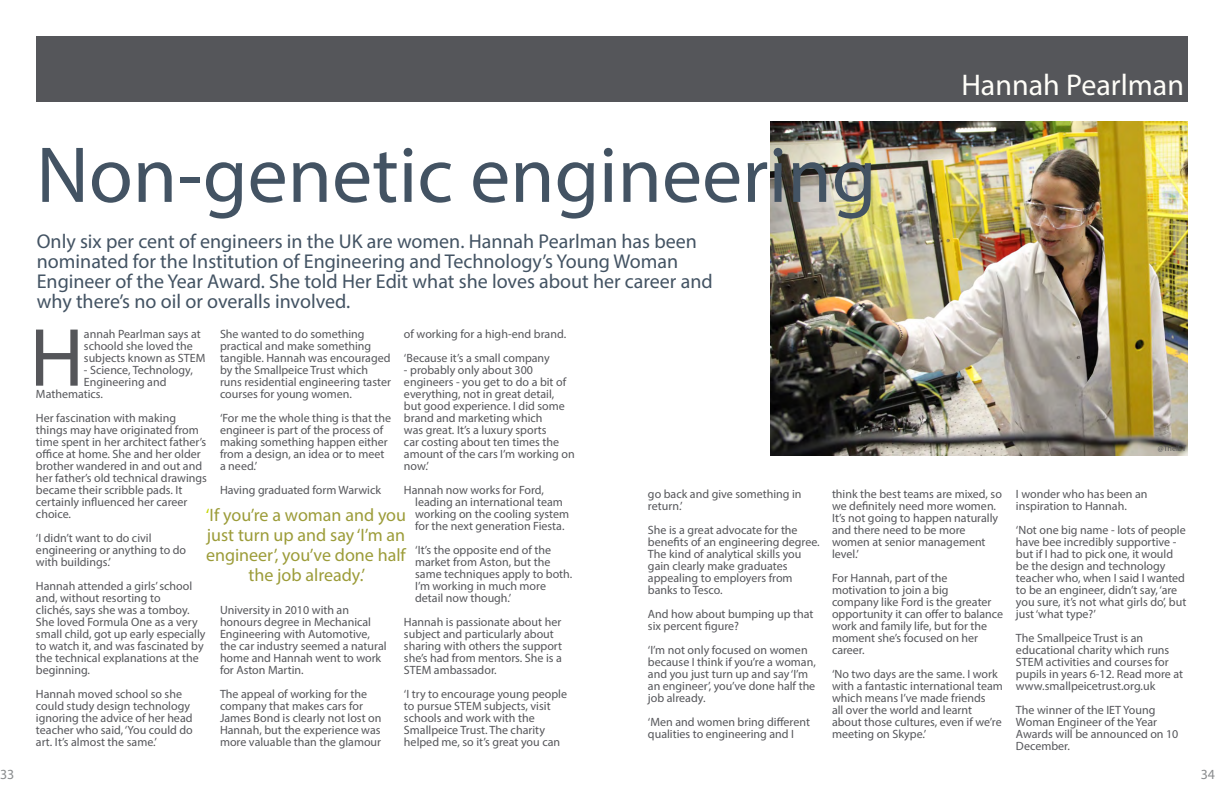
<style>
.page{position:relative;width:1224px;height:792px;background:#fff}
.page>*{position:absolute;margin:0;border:0;box-sizing:border-box;transform-origin:0 0}
.t1{font:83.2px "Myriad Pro";color:#55565a}
.t2{font:80px "Myriad Pro";color:#435363}
.t3{font:30px "Myriad Pro";color:#fffef9}
.t4{font:20px/20px "Myriad Pro";color:#435363}
.t5{font:18px/20px "Myriad Pro";color:#9c9c39;text-align:center}
.t6{font:14px "Myriad Pro";color:#8a8c8e}
.t7{font:12px/12px "Myriad Pro";color:#55565a}
.t8{font:8px "Myriad Pro";color:#55565a}
.s1{color:#c4d600}
</style>
<div class="page">
<div style="left:36px;top:36px;width:548px;height:66px;background:#55565a"></div>
<div style="left:576px;top:36px;width:612px;height:66px;background:#55565a"></div>
<img style="left:770px;top:121px;width:418px;height:335px">
<h2 class="t2" style="left:36px;top:126px;width:842px">Non-genetic engineering</h2>
<h3 class="t3" style="left:961px;top:67px;width:224px">Hannah Pearlman</h3>
<p class="t4" style="left:37px;top:231px;width:677px">Only six per cent of engineers in the UK are women. Hannah Pearlman has been nominated for the Institution of Engineering and Technology’s Young Woman Engineer of the Year Award. She told Her Edit what she loves about her career and why there’s no oil or overalls involved.</p>
<h1 class="t1" style="left:30px;top:306px;width:56px">H</h1>
<p class="t7" style="left:84px;top:327px;width:123px">annah Pearlman says at schoold she loved the subjects known as STEM</p>
<p class="t7" style="left:404px;top:321px;width:164px;line-height:24px">of working for a high-end brand. ‘Because it’s a small company</p>
<p class="t7" style="left:404px;top:363px;width:172px">- probably only about 300 engineers - you get to do a bit of everything, not in great detail,<br>but good experience. I did some brand and marketing which<br>was great. It’s a luxury sports<br>car costing about ten times the amount of the cars I’m working on now.’</p>
<p class="t7" style="left:415px;top:483px;width:155px;text-indent:-11px">Hannah now works for Ford, leading an international team working on the cooling system for the next generation Fiesta.</p>
<p class="t7" style="left:415px;top:543px;width:159px">‘It’s the opposite end of the market from Aston, but the same techniques apply to both.<br>I’m working in much more detail now though.’</p>
<p class="t7" style="left:404px;top:615px;width:160px">Hannah is passionate about her subject and particularly about sharing with others the support she’s had from mentors. She is a<br>STEM ambassador.</p>
<p class="t7" style="left:404px;top:687px;width:165px">‘I try to encourage young people to pursue STEM subjects, visit schools and work with the<br>Smallpeice Trust. The charity helped me, so it’s great you can</p>
<p class="t7" style="left:220px;top:327px;width:173px">She wanted to do something practical and make something tangible. Hannah was encouraged by the Smallpeice Trust which runs residential engineering taster courses for young women.</p>
<p class="t7" style="left:220px;top:411px;width:173px">‘For me the whole thing is that the engineer is part of the process of making something happen either from a design, an idea or to meet a need.’</p>
<p class="t7" style="left:220px;top:483px;width:163px">Having graduated form Warwick</p>
<p class="t7" style="left:84px;top:363px;width:110px">- Science, Technology,</p>
<p class="t7" style="left:84px;top:375px;width:84px">Engineering and</p>
<p class="t7" style="left:36px;top:387px;width:69px">Mathematics.</p>
<p class="t7" style="left:36px;top:411px;width:172px">Her fascination with making things may have originated from time spent in her architect father’s office at home. She and her older brother wandered in and out and her father’s old technical drawings became their scribble pads. It certainly influenced her career choice.</p>
<p class="t7" style="left:36px;top:531px;width:152px">‘I didn’t want to do civil engineering or anything to do with buildings.’</p>
<p class="t7" style="left:36px;top:579px;width:171px">Hannah attended a girls’ school and, without resorting to<br>clichés, says she was a tomboy.<br>She loved Formula One as a very small child, got up early especially to watch it, and was fascinated by the technical explanations at the beginning.</p>
<p class="t7" style="left:36px;top:687px;width:158px">Hannah moved school so she could study design technology ignoring the advice of her head teacher who said, ‘You could do art. It’s almost the same.’</p>
<p class="t7" style="left:648px;top:488px;width:155px">go back and give something in return.’</p>
<p class="t7" style="left:648px;top:524px;width:173px">She is a great advocate for the benefits of an engineering degree.<br>The kind of analytical skills you gain clearly make graduates appealing to employers from banks to Tesco.</p>
<p class="t7" style="left:648px;top:608px;width:167px">And how about bumping up that six percent figure?</p>
<p class="t7" style="left:648px;top:644px;width:169px">‘I’m not only focused on women because I think if you’re a woman, and you just turn up and say ‘I’m an engineer’, you’ve done half the job already.</p>
<p class="t7" style="left:648px;top:716px;width:164px">‘Men and women bring different qualities to engineering and I</p>
<h3 class="t5" style="left:206px;top:505px;width:202px"><span class="s1">‘</span>If you’re a woman and you just turn up and say ‘I’m an engineer’, you’ve done half the job already.’</h3>
<p class="t7" style="left:220px;top:603px;width:168px">University in 2010 with an honours degree in Mechanical<br>Engineering with Automotive, the car industry seemed a natural home and Hannah went to work for Aston Martin.</p>
<p class="t7" style="left:220px;top:687px;width:163px">The appeal of working for the company that makes cars for<br>James Bond is clearly not lost on<br>Hannah, but the experience was more valuable than the glamour</p>
<p class="t8" style="left:1158px;top:443px;width:30px">@TheIET</p>
<p class="t7" style="left:832px;top:488px;width:171px">think the best teams are mixed, so we definitely need more women.<br>It’s not going to happen naturally and there need to be more women at senior management level.’</p>
<p class="t7" style="left:832px;top:572px;width:173px">For Hannah, part of the motivation to join a big<br>company like Ford is the greater opportunity it can offer to balance work and family life, but for the moment she’s focused on her career.</p>
<p class="t7" style="left:832px;top:668px;width:172px">‘No two days are the same. I work with a fantastic international team which means I’ve made friends<br>all over the world and learnt about those cultures, even if we’re meeting on Skype.’</p>
<p class="t7" style="left:1016px;top:488px;width:133px">I wonder who has been an inspiration to Hannah.</p>
<p class="t7" style="left:1016px;top:524px;width:172px">‘Not one big name - lots of people have bee incredibly supportive - but if I had to pick one, it would be the design and technology teacher who, when I said I wanted to be an engineer, didn’t say, ‘are you sure, it’s not what girls do’, but just ‘what type?’</p>
<p class="t7" style="left:1016px;top:632px;width:169px">The Smallpeice Trust is an educational charity which runs<br>STEM activities and courses for pupils in years 6-12. Read more at www.smallpeicetrust.org.uk</p>
<p class="t7" style="left:1016px;top:704px;width:164px">The winner of the IET Young<br>Woman Engineer of the Year<br>Awards will be announced on 10<br>December.</p>
<p class="t6" style="left:0;top:766px;width:16px">33</p>
<p class="t6" style="left:1201px;top:766px;width:16px">34</p>
</div>
